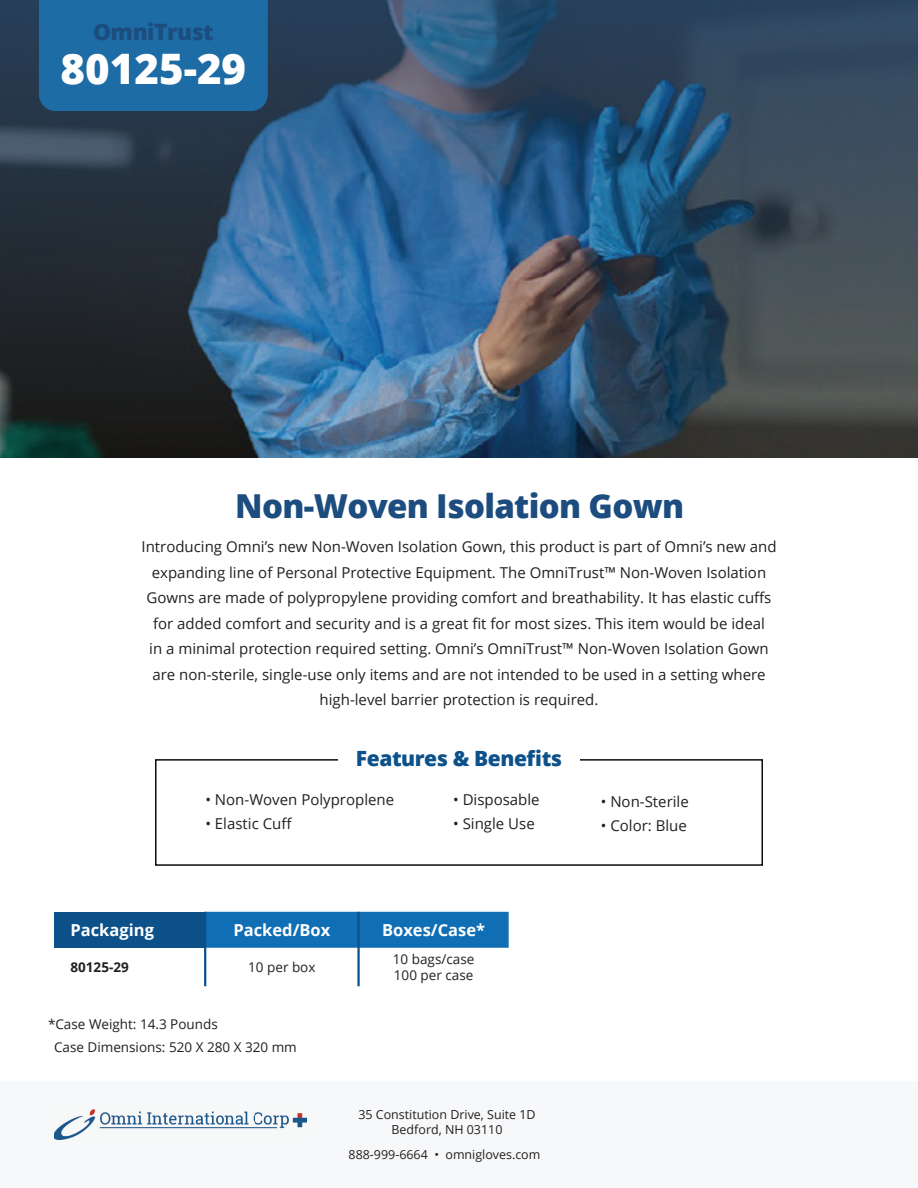
<style>
.page{position:relative;width:918px;height:1188px;background:#fff}
.page>*{position:absolute;margin:0;border:0;box-sizing:border-box;transform-origin:0 0}
.t1{font:800 42px "Open Sans";color:#fff}
.t2{font:800 33px "Open Sans";letter-spacing:-.02em;color:#1c4d7e}
.t3{font:800 22.5px "Open Sans";letter-spacing:-.02em;color:#1c4d7e}
.t4{font:800 21px "Open Sans";letter-spacing:-.02em;color:#0c5189}
.t5{font:700 16.5px "Open Sans";color:#fff}
.t6{font:15px/25.5px "Open Sans";color:#231f20;text-align:center}
.t7{font:13.5px/16.2px "Open Sans";color:#231f20}
.t8{font:700 13.5px "Open Sans";color:#231f20}
.t9{font:12.45px/15px "Open Sans";color:#231f20;text-align:center}
</style>
<div class="page">
<div style="left:0;top:1081px;width:918px;height:107px;background:#f7f8f9"></div>
<img style="left:0;top:0;width:918px;height:458px">
<div style="left:39px;top:0;width:229px;height:111px;background:#1d6ca5"></div>
<img style="left:54px;top:1110px;width:252px;height:30px">
<div style="left:54px;top:912px;width:151px;height:36px;background:#0c5189"></div>
<div style="left:206px;top:912px;width:303px;height:36px;background:#106eb5"></div>
<hr style="left:204px;top:912px;width:2px;height:36px;background:#0c5189">
<hr style="left:357px;top:912px;width:3px;height:36px;background:#0c5189">
<hr style="left:204px;top:948px;width:2px;height:38px;background:#0c5189">
<hr style="left:357px;top:948px;width:3px;height:38px;background:#0c5189">
<div style="left:155px;top:759px;width:608px;height:107px;border:2px solid #110a0c"></div>
<div style="left:338px;top:750px;width:242px;height:19px;background:#fff"></div>
<h3 class="t3" style="left:93px;top:14px;width:122px">OmniTrust</h3>
<h1 class="t1" style="left:61px;top:37px;width:187px">80125-29</h1>
<h2 class="t2" style="left:235px;top:481px;width:451px">Non-Woven Isolation Gown</h2>
<p class="t6" style="left:142px;top:534px;width:637px">Introducing Omni’s new Non-Woven Isolation Gown, this product is part of Omni’s new and expanding line of Personal Protective Equipment. The OmniTrust™ Non-Woven Isolation Gowns are made of polypropylene providing comfort and breathability. It has elastic cuffs for added comfort and security and is a great fit for most sizes. This item would be ideal<br>in a minimal protection required setting. Omni’s OmniTrust™ Non-Woven Isolation Gown are non-sterile, single-use only items and are not intended to be used in a setting where high-level barrier protection is required.</p>
<h3 class="t4" style="left:356px;top:742px;width:208px">Features &amp; Benefits</h3>
<p class="t6" style="left:205px;top:787px;width:190px">• Non-Woven Polyproplene</p>
<p class="t6" style="left:205px;top:811px;width:88px">• Elastic Cuff</p>
<p class="t6" style="left:453px;top:787px;width:88px">• Disposable</p>
<p class="t6" style="left:453px;top:811px;width:83px">• Single Use</p>
<p class="t5" style="left:70px;top:918px;width:85px">Packaging</p>
<p class="t5" style="left:233px;top:918px;width:98px">Packed/Box</p>
<p class="t5" style="left:382px;top:918px;width:105px">Boxes/Case*</p>
<p class="t8" style="left:70px;top:958px;width:60px">80125-29</p>
<p class="t7" style="left:248px;top:959px;width:69px">10 per box</p>
<p class="t7" style="left:393px;top:951px;width:83px">10 bags/case<br>100 per case</p>
<p class="t7" style="left:54px;top:1013px;width:244px;line-height:22.5px;text-indent:-6px">*Case Weight: 14.3 Pounds<br>Case Dimensions: 520 X 280 X 320 mm</p>
<p class="t9" style="left:358px;top:1107px;width:179px">35 Constitution Drive, Suite 1D<br>Bedford, NH 03110</p>
<p class="t9" style="left:349px;top:1147px;width:193px">888-999-6664 • omnigloves.com</p>
<p class="t6" style="left:601px;top:788px;width:90px">• Non-Sterile</p>
<p class="t6" style="left:601px;top:812px;width:88px">• Color: Blue</p>
</div>
